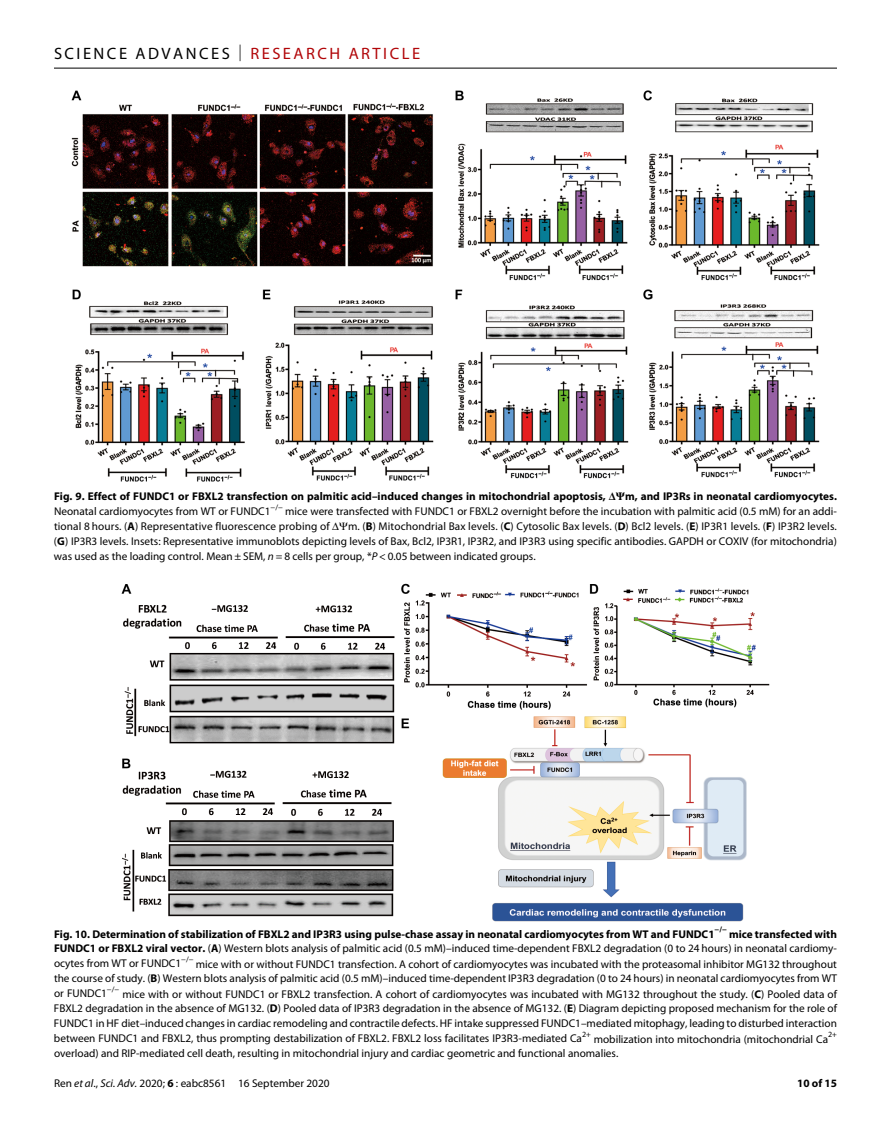
<style>
.page{position:relative;width:891px;height:1134px;background:#fff}
.page>*{position:absolute;margin:0;border:0;box-sizing:border-box;transform-origin:0 0}
.t1{font:16.5px "Myriad Pro";letter-spacing:.15em;color:#000}
.t2{font:11.25px/15px "Myriad Pro";color:#000;text-align:justify}
.t3{font:700 11.25px "Myriad Pro";color:#000}
.s1{font-weight:300}
.s2{color:#b10508}
.s3{font-weight:700}
.s4{font-style:italic}
</style>
<div class="page">
<hr style="left:54px;top:68px;width:783px;height:1px;background:#000">
<img style="left:71px;top:90px;width:749px;height:392px">
<img style="left:122px;top:583px;width:647px;height:338px">
<h1 class="t1" style="left:54px;top:40px;width:368px">SCIENCE ADVANCES <span class="s1">|</span> <span class="s2">RESEARCH ARTICLE</span></h1>
<p class="t3" style="left:54px;top:487px;width:553px">Fig. 9. Effect of FUNDC1 or FBXL2 transfection on palmitic acid–induced changes in mitochondrial apoptosis,</p>
<p class="t2" style="left:54px;top:489px;width:785px;text-indent:571px"><span class="s3">m, and IP3Rs in neonatal cardiomyocytes.<br></span>Neonatal cardiomyocytes from WT or FUNDC1<sup>−/−</sup> mice were transfected with FUNDC1 or FBXL2 overnight before the incubation with palmitic acid (0.5 mM) for an addi&shy;tional 8 hours. (<span class="s3">A</span>) Representative fluorescence probing of</p>
<p class="t2" style="left:54px;top:519px;width:784px;text-indent:294px">m. (<span class="s3">B</span>) Mitochondrial Bax levels. (<span class="s3">C</span>) Cytosolic Bax levels. (<span class="s3">D</span>) Bcl2 levels. (<span class="s3">E</span>) IP3R1 levels. (<span class="s3">F</span>) IP3R2 levels. (<span class="s3">G</span>) IP3R3 levels. Insets: Representative immunoblots depicting levels of Bax, Bcl2, IP3R1, IP3R2, and IP3R3 using specific antibodies. GAPDH or COXIV (for mitochondria) was used as the loading control. Mean ± SEM, <span class="s4">n</span> = 8 cells per group, *<span class="s4">P</span> &lt; 0.05 between indicated groups.</p>
<p class="t2" style="left:54px;top:926px;width:785px"><span class="s3">Fig. 10. Determination of stabilization of FBXL2 and IP3R3 using pulse-chase assay in neonatal cardiomyocytes from WT and FUNDC1</span><sup>−/−</sup> <span class="s3">mice transfected with FUNDC1 or FBXL2 viral vector.</span> (<span class="s3">A</span>) Western blots analysis of palmitic acid (0.5 mM)–induced time-dependent FBXL2 degradation (0 to 24 hours) in neonatal cardiomy&shy;ocytes from WT or FUNDC1<sup>−/−</sup> mice with or without FUNDC1 transfection. A cohort of cardiomyocytes was incubated with the proteasomal inhibitor MG132 throughout the course of study. (<span class="s3">B</span>) Western blots analysis of palmitic acid (0.5 mM)–induced time-dependent IP3R3 degradation (0 to 24 hours) in neonatal cardiomyocytes from WT or FUNDC1<sup>−/−</sup> mice with or without FUNDC1 or FBXL2 transfection. A cohort of cardiomyocytes was incubated with MG132 throughout the study. (<span class="s3">C</span>) Pooled data of FBXL2 degradation in the absence of MG132. (<span class="s3">D</span>) Pooled data of IP3R3 degradation in the absence of MG132. (<span class="s3">E</span>) Diagram depicting proposed mechanism for the role of FUNDC1 in HF diet–induced changes in cardiac remodeling and contractile defects. HF intake suppressed FUNDC1–mediated mitophagy, leading to disturbed interaction between FUNDC1 and FBXL2, thus prompting destabilization of FBXL2. FBXL2 loss facilitates IP3R3-mediated Ca<sup>2+</sup> mobilization into mitochondria (mitochondrial Ca<sup>2+ </sup>overload) and RIP-mediated cell death, resulting in mitochondrial injury and cardiac geometric and functional anomalies.</p>
<p class="t2" style="left:54px;top:1076px;width:277px">Ren <span class="s4">et al</span>., <span class="s4">Sci. Adv.</span> 2020; <span class="s3">6</span> : eabc8561 16 September 2020</p>
<p class="t3" style="left:797px;top:1074px;width:41px">10 of 15</p>
</div>
